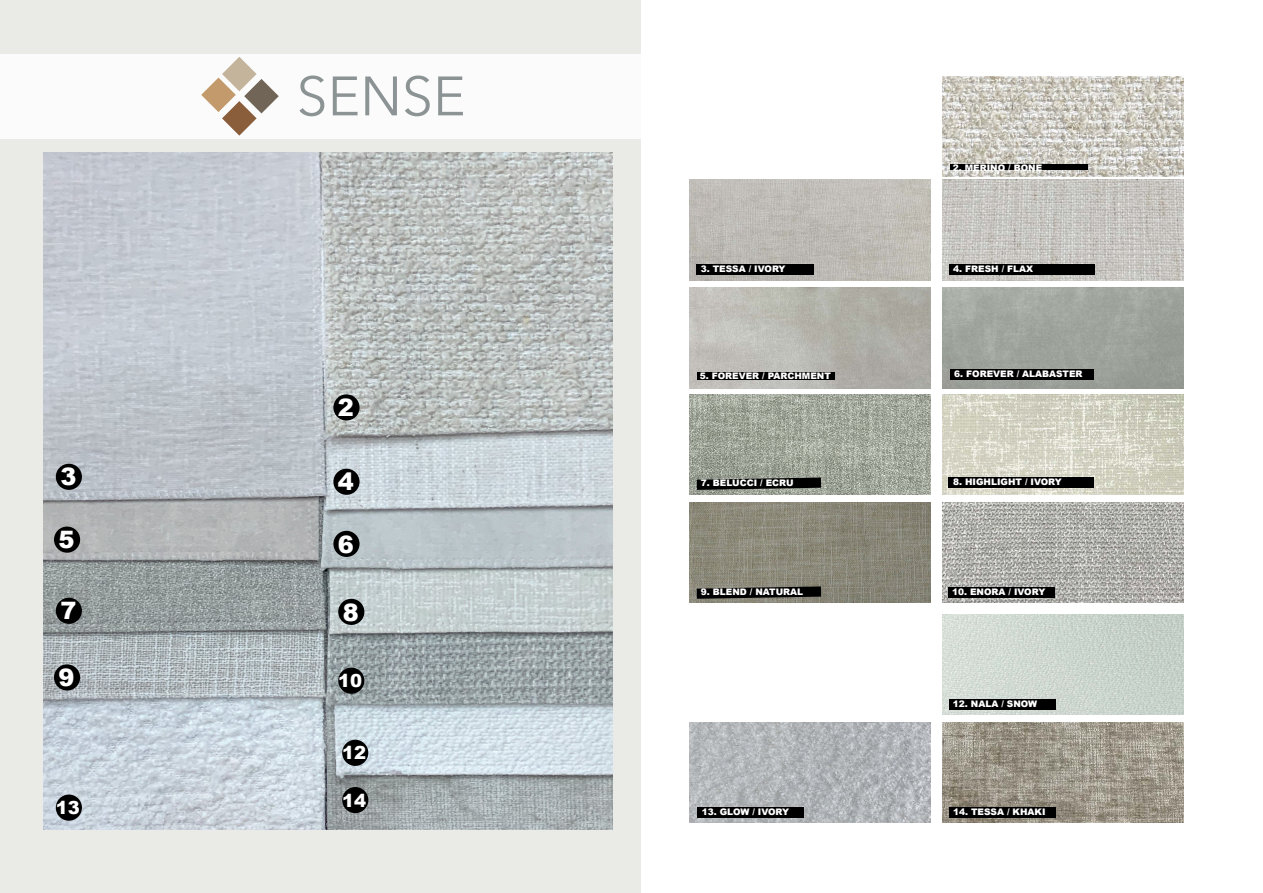
<style>
.page{position:relative;width:1263px;height:893px;background:#fff}
.page>*{position:absolute;margin:0;border:0;box-sizing:border-box;transform-origin:0 0}
.t1{font:54.9px "Avenir Next";color:#8c9394}
.t2{font:900 24px "Arial";color:#fff}
.t3{font:900 18px "Arial";color:#fff}
.t4{font:900 9px "Arial";color:#fff}
</style>
<div class="page">
<div style="left:0;top:0;width:640px;height:893px;background:#eaeae7"></div>
<div style="left:0;top:54px;width:640px;height:85px;background:#fff"></div>
<svg style="left:201px;top:57px;width:78px;height:79px"></svg>
<img style="left:44px;top:153px;width:568px;height:677px">
<div style="left:333px;top:394px;width:27px;height:26px;background:#000;border-radius:50%"></div>
<div style="left:56px;top:464px;width:26px;height:26px;background:#000;border-radius:50%"></div>
<div style="left:54px;top:527px;width:26px;height:26px;background:#000;border-radius:50%"></div>
<div style="left:333px;top:531px;width:27px;height:26px;background:#000;border-radius:50%"></div>
<div style="left:338px;top:599px;width:26px;height:26px;background:#000;border-radius:50%"></div>
<div style="left:54px;top:664px;width:26px;height:26px;background:#000;border-radius:50%"></div>
<div style="left:56px;top:598px;width:26px;height:26px;background:#000;border-radius:50%"></div>
<div style="left:333px;top:469px;width:27px;height:26px;background:#000;border-radius:50%"></div>
<div style="left:338px;top:668px;width:26px;height:26px;background:#000;border-radius:50%"></div>
<div style="left:56px;top:794px;width:26px;height:27px;background:#000;border-radius:50%"></div>
<div style="left:342px;top:787px;width:26px;height:26px;background:#000;border-radius:50%"></div>
<div style="left:342px;top:740px;width:26px;height:26px;background:#000;border-radius:50%"></div>
<img style="left:689px;top:180px;width:242px;height:100px">
<img style="left:689px;top:394px;width:242px;height:101px">
<img style="left:689px;top:288px;width:242px;height:100px">
<img style="left:689px;top:502px;width:242px;height:101px">
<img style="left:689px;top:722px;width:242px;height:101px">
<img style="left:943px;top:76px;width:240px;height:100px">
<img style="left:942px;top:180px;width:241px;height:100px">
<img style="left:942px;top:394px;width:241px;height:101px">
<img style="left:942px;top:614px;width:241px;height:101px">
<img style="left:942px;top:288px;width:241px;height:100px">
<img style="left:942px;top:502px;width:241px;height:101px">
<img style="left:942px;top:722px;width:241px;height:101px">
<div style="left:950px;top:165px;width:137px;height:5px;background:#000"></div>
<div style="left:697px;top:373px;width:137px;height:7px;background:#000"></div>
<div style="left:697px;top:265px;width:117px;height:10px;background:#000"></div>
<div style="left:949px;top:478px;width:145px;height:10px;background:#000"></div>
<div style="left:950px;top:370px;width:144px;height:10px;background:#000"></div>
<div style="left:949px;top:700px;width:106px;height:10px;background:#000"></div>
<div style="left:698px;top:807px;width:106px;height:11px;background:#000"></div>
<div style="left:948px;top:587px;width:106px;height:11px;background:#000"></div>
<div style="left:949px;top:807px;width:106px;height:11px;background:#000"></div>
<svg style="left:697px;top:478px;width:124px;height:12px"></svg>
<svg style="left:697px;top:586px;width:124px;height:13px;background:#1e1d1a"></svg>
<div style="left:949px;top:265px;width:145px;height:10px;background:#000"></div>
<h1 class="t1" style="left:297px;top:50px;width:170px">SENSE</h1>
<p class="t2" style="left:60px;top:459px;width:18px">3</p>
<p class="t2" style="left:338px;top:390px;width:18px">2</p>
<p class="t2" style="left:338px;top:464px;width:18px">4</p>
<p class="t2" style="left:59px;top:522px;width:18px">5</p>
<p class="t2" style="left:338px;top:527px;width:18px">6</p>
<p class="t2" style="left:60px;top:593px;width:18px">7</p>
<p class="t2" style="left:59px;top:660px;width:18px">9</p>
<p class="t3" style="left:56px;top:795px;width:26px">13</p>
<p class="t2" style="left:343px;top:595px;width:18px">8</p>
<p class="t3" style="left:338px;top:668px;width:26px">10</p>
<p class="t3" style="left:342px;top:740px;width:26px">12</p>
<p class="t3" style="left:342px;top:787px;width:26px">14</p>
<p class="t4" style="left:953px;top:161px;width:91px">2. MERINO / BONE</p>
<p class="t4" style="left:701px;top:263px;width:86px">3. TESSA / IVORY</p>
<p class="t4" style="left:953px;top:263px;width:82px">4. FRESH / FLAX</p>
<p class="t4" style="left:700px;top:370px;width:133px">5. FOREVER / PARCHMENT</p>
<p class="t4" style="left:954px;top:367px;width:130px">6. FOREVER / ALABASTER</p>
<p class="t4" style="left:701px;top:476px;width:94px">7. BELUCCI / ECRU</p>
<p class="t4" style="left:953px;top:475px;width:110px">8. HIGHLIGHT / IVORY</p>
<p class="t4" style="left:701px;top:585px;width:104px">9. BLEND / NATURAL</p>
<p class="t4" style="left:952px;top:585px;width:95px">10. ENORA / IVORY</p>
<p class="t4" style="left:953px;top:697px;width:86px">12. NALA / SNOW</p>
<p class="t4" style="left:702px;top:805px;width:89px">13. GLOW / IVORY</p>
<p class="t4" style="left:953px;top:805px;width:94px">14. TESSA / KHAKI</p>
</div>
